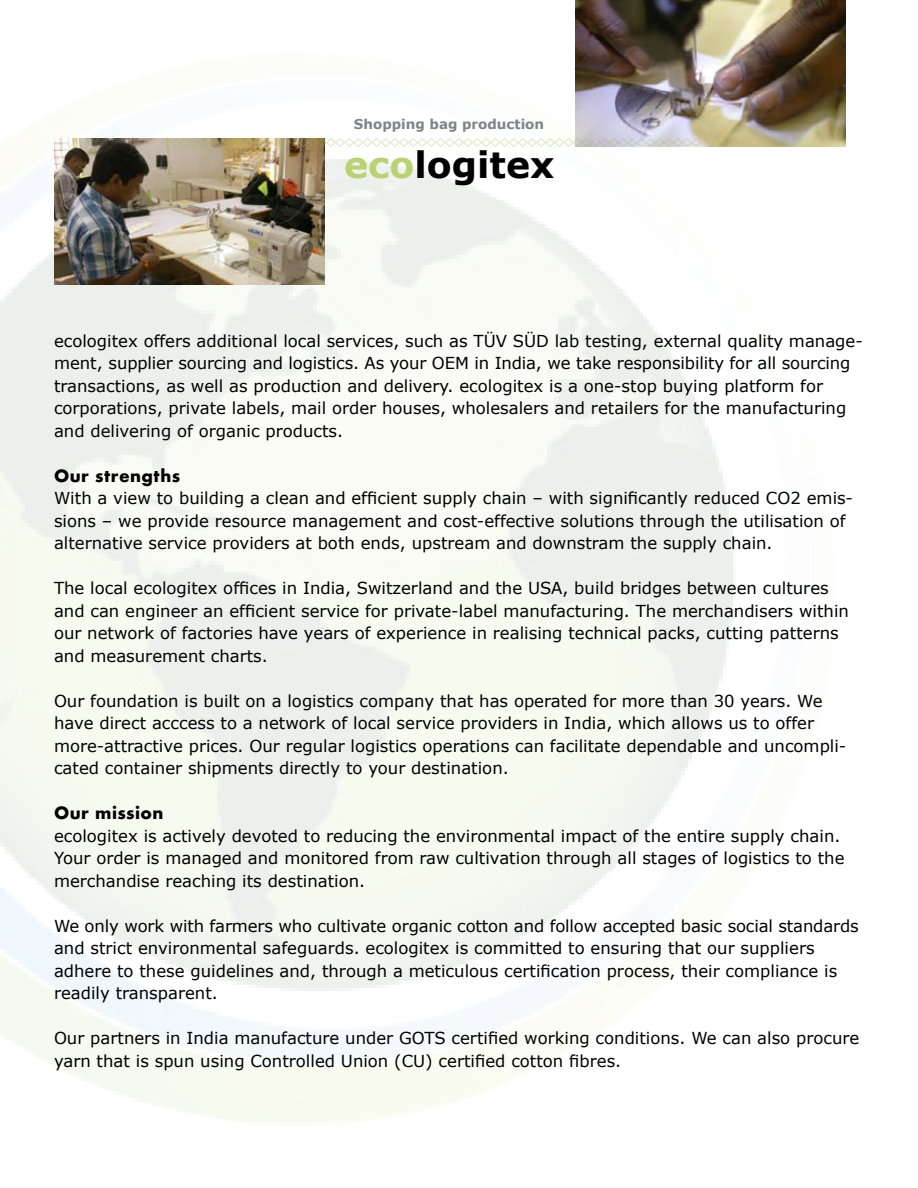
<style>
.page{position:relative;width:918px;height:1188px;background:#fff}
.page>*{position:absolute;margin:0;border:0;box-sizing:border-box;transform-origin:0 0}
.t1{font:700 36.3px "Verdana";color:#000}
.t2{font:16.5px/22.5px "Verdana";color:#000}
.t3{font:700 16.5px "Futura";letter-spacing:.025em;color:#000}
.t4{font:700 13.5px "Verdana";color:#808285}
.s1{color:#b9d274}
</style>
<div class="page">
<img style="left:0;top:0;width:846px;height:1122px">
<img style="left:54px;top:138px;width:270px;height:147px">
<img style="left:576px;top:0;width:270px;height:146px">
<svg style="left:161px;top:137px;width:541px;height:11px"></svg>
<p class="t4" style="left:354px;top:116px;width:192px">Shopping bag production</p>
<h1 class="t1" style="left:344px;top:141px;width:212px"><span class="s1">eco</span>logitex</h1>
<p class="t2" style="left:54px;top:329px;width:810px">ecologitex offers additional local services, such as TÜV SÜD lab testing, external quality manage&shy;ment, supplier sourcing and logistics. As your OEM in India, we take responsibility for all sourcing transactions, as well as production and delivery. ecologitex is a one-stop buying platform for corporations, private labels, mail order houses, wholesalers and retailers for the manufacturing and delivering of organic products.</p>
<p class="t3" style="left:54px;top:463px;width:128px">Our strengths</p>
<p class="t2" style="left:54px;top:487px;width:801px">With a view to building a clean and efficient supply chain – with significantly reduced CO2 emis&shy;sions – we provide resource management and cost-effective solutions through the utilisation of alternative service providers at both ends, upstream and downstram the supply chain.</p>
<p class="t2" style="left:54px;top:577px;width:796px">The local ecologitex offices in India, Switzerland and the USA, build bridges between cultures and can engineer an efficient service for private-label manufacturing. The merchandisers within our network of factories have years of experience in realising technical packs, cutting patterns and measurement charts.</p>
<p class="t2" style="left:54px;top:690px;width:794px">Our foundation is built on a logistics company that has operated for more than 30 years. We have direct acccess to a network of local service providers in India, which allows us to offer more-attractive prices. Our regular logistics operations can facilitate dependable and uncompli&shy;cated container shipments directly to your destination.</p>
<p class="t3" style="left:54px;top:801px;width:111px">Our mission</p>
<p class="t2" style="left:54px;top:825px;width:792px">ecologitex is actively devoted to reducing the environmental impact of the entire supply chain.<br>Your order is managed and monitored from raw cultivation through all stages of logistics to the merchandise reaching its destination.</p>
<p class="t2" style="left:54px;top:915px;width:806px">We only work with farmers who cultivate organic cotton and follow accepted basic social standards and strict environmental safeguards. ecologitex is committed to ensuring that our suppliers adhere to these guidelines and, through a meticulous certification process, their compliance is readily transparent.</p>
<p class="t2" style="left:54px;top:1027px;width:807px">Our partners in India manufacture under GOTS certified working conditions. We can also procure yarn that is spun using Controlled Union (CU) certified cotton fibres.</p>
</div>
